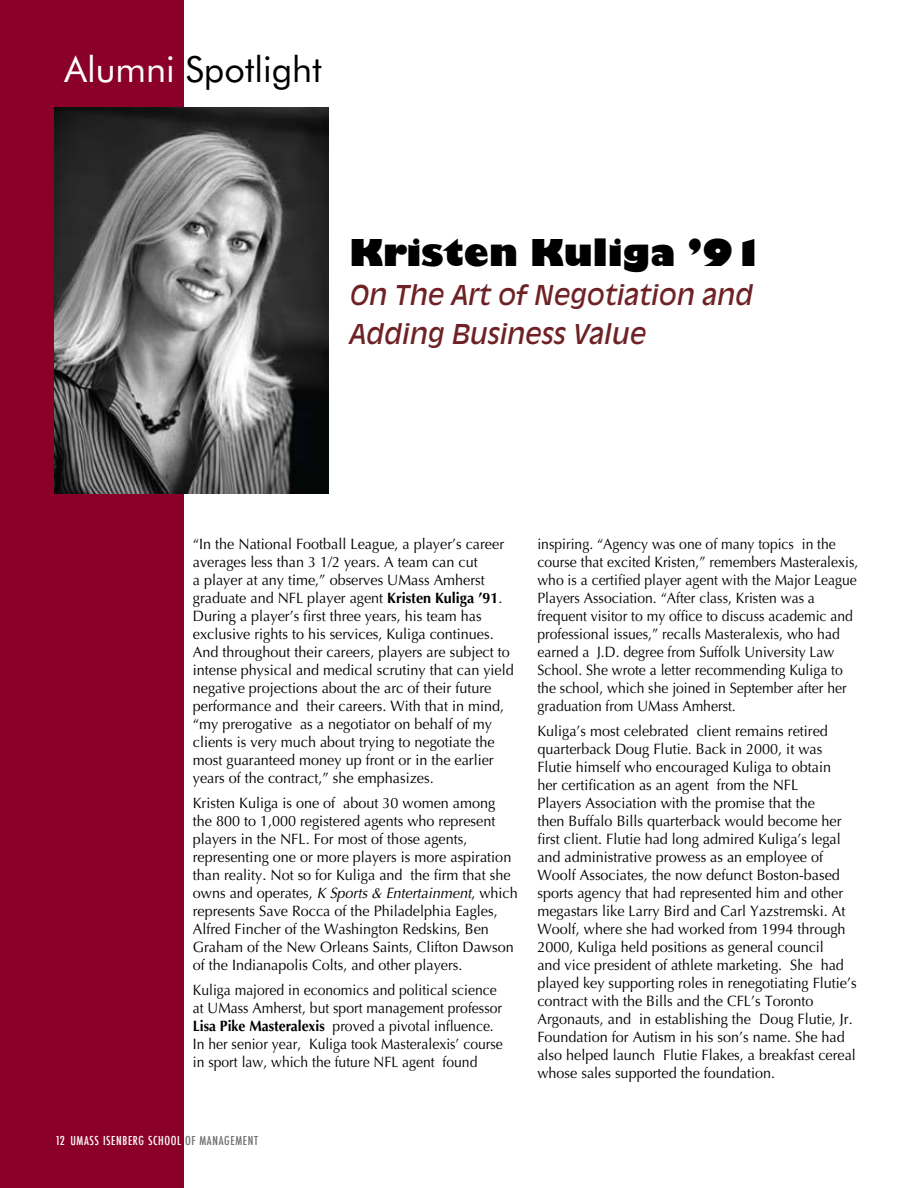
<style>
.page{position:relative;width:918px;height:1188px;background:#fff}
.page>*{position:absolute;margin:0;border:0;box-sizing:border-box;transform-origin:0 0}
.t1{font:800 36px "Gill Sans";color:#000}
.t2{font:36px "Futura BT";color:#000}
.t3{font:italic 27px/39px "Antique Olive";color:#6f2226}
.t4{font:15px/18px "Optima";color:#000;scale:.96 1}
.t5{font:15px/18px "Optima";color:#000;scale:.93 1}
.t6{font:500 condensed 12px "Futura";letter-spacing:.05em;color:#fff}
.s1{color:#fff}
.s2{font-weight:700}
.s3{font-style:italic}
.s4{color:#6d6f71}
</style>
<div class="page">
<div style="left:0;top:0;width:184px;height:1188px;background:#8b0029"></div>
<img style="left:54px;top:108px;width:275px;height:386px">
<h1 class="t2" style="left:65px;top:47px;width:259px"><span class="s1">Alumni</span> Spotlight</h1>
<h1 class="t1" style="left:349px;top:231px;width:416px">Kristen Kuliga ’91</h1>
<h2 class="t3" style="left:349px;top:275px;width:405px">On The Art of Negotiation and<br>Adding Business Value</h2>
<p class="t4" style="left:193px;top:535px;width:336px">“In the National Football League, a player’s career averages less than 3 1/2 years. A team can cut<br>a player at any time,” observes UMass Amherst graduate and NFL player agent <span class="s2">Kristen Kuliga ’91</span>.<br>During a player’s first three years, his team has exclusive rights to his services, Kuliga continues.<br>And throughout their careers, players are subject to intense physical and medical scrutiny that can yield negative projections about the arc of their future performance and their careers. With that in mind, “my prerogative as a negotiator on behalf of my clients is very much about trying to negotiate the most guaranteed money up front or in the earlier years of the contract,” she emphasizes.</p>
<p class="t4" style="left:193px;top:794px;width:340px">Kristen Kuliga is one of about 30 women among the 800 to 1,000 registered agents who represent players in the NFL. For most of those agents, representing one or more players is more aspiration than reality. Not so for Kuliga and the firm that she owns and operates, <span class="s3">K Sports &amp; Entertainment</span>, which represents Save Rocca of the Philadelphia Eagles, Alfred Fincher of the Washington Redskins, Ben Graham of the New Orleans Saints, Clifton Dawson of the Indianapolis Colts, and other players.</p>
<p class="t5" style="left:193px;top:981px;width:335px">Kuliga majored in economics and political science at UMass Amherst, but sport management professor <span class="s2">Lisa Pike Masteralexis</span> proved a pivotal influence.<br>In her senior year, Kuliga took Masteralexis’ course in sport law, which the future NFL agent found</p>
<p class="t5" style="left:537px;top:535px;width:347px">inspiring. “Agency was one of many topics in the course that excited Kristen,” remembers Masteralexis, who is a certified player agent with the Major League Players Association. “After class, Kristen was a frequent visitor to my office to discuss academic and professional issues,” recalls Masteralexis, who had earned a J.D. degree from Suffolk University Law School. She wrote a letter recommending Kuliga to the school, which she joined in September after her graduation from UMass Amherst.</p>
<p class="t4" style="left:537px;top:722px;width:334px">Kuliga’s most celebrated client remains retired quarterback Doug Flutie. Back in 2000, it was Flutie himself who encouraged Kuliga to obtain<br>her certification as an agent from the NFL<br>Players Association with the promise that the<br>then Buffalo Bills quarterback would become her first client. Flutie had long admired Kuliga’s legal and administrative prowess as an employee of Woolf Associates, the now defunct Boston-based sports agency that had represented him and other megastars like Larry Bird and Carl Yazstremski. At Woolf, where she had worked from 1994 through 2000, Kuliga held positions as general council<br>and vice president of athlete marketing. She had played key supporting roles in renegotiating Flutie’s contract with the Bills and the CFL’s Toronto Argonauts, and in establishing the Doug Flutie, Jr.<br>Foundation for Autism in his son’s name. She had also helped launch Flutie Flakes, a breakfast cereal whose sales supported the foundation.</p>
<p class="t6" style="left:56px;top:1133px;width:204px">12 UMASS ISENBERG SCHOOL <span class="s4">OF MANAGEMENT</span></p>
</div>
